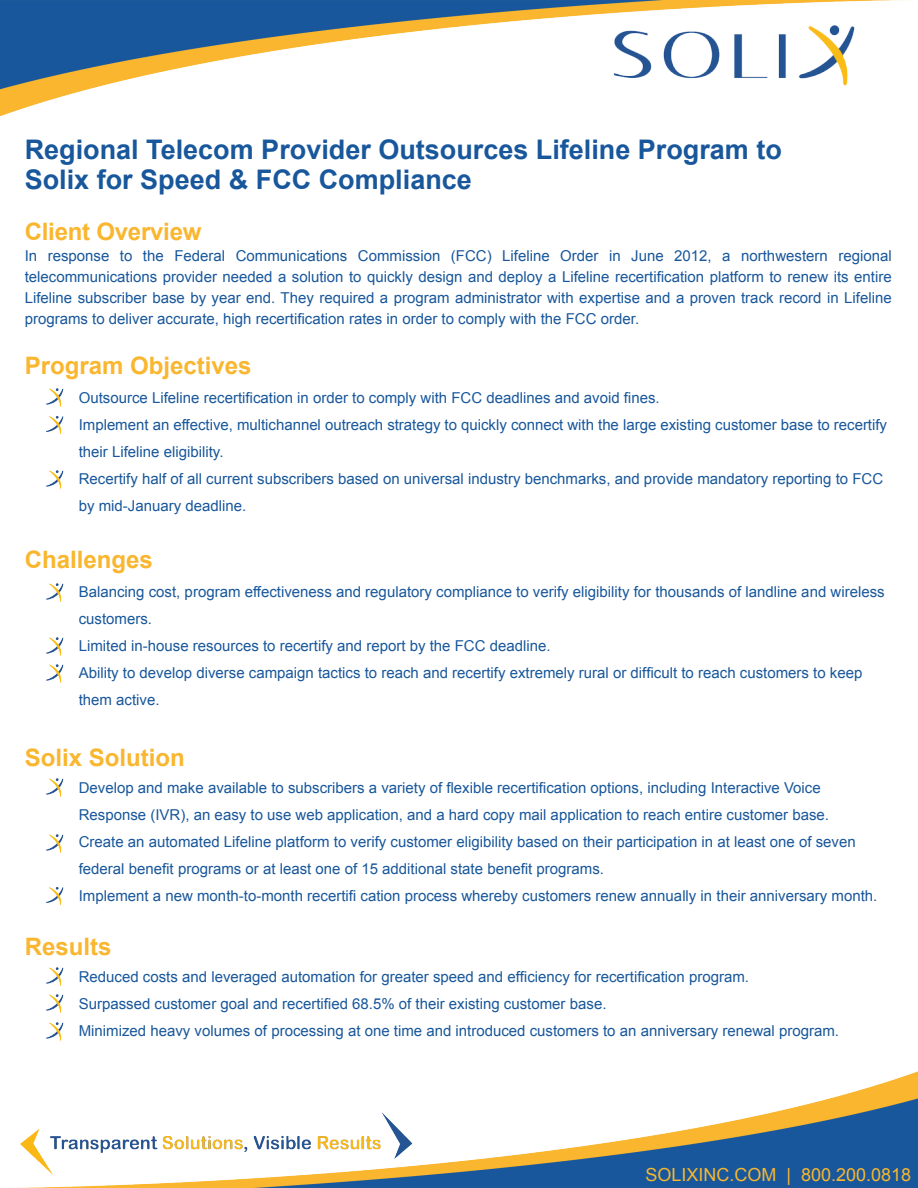
<style>
.page{position:relative;width:918px;height:1188px;background:#fff}
.page>*{position:absolute;margin:0;border:0;box-sizing:border-box;transform-origin:0 0}
.t1{font:700 27px/30px "Arial";color:#18579b}
.t2{font:700 24px "Arial";color:#f9b62e}
.t3{font:18px "Arial";color:#f9b62e}
.t4{font:15px/27px "Arial";color:#18579b}
</style>
<div class="page">
<img style="left:0;top:0;width:917px;height:1188px">
<img style="left:572px;top:7px;width:326px;height:98px">
<svg style="left:740px;top:155px;width:65px;height:65px"></svg>
<img style="left:21px;top:1113px;width:393px;height:61px">
<img style="left:35px;top:378px;width:38px;height:28px">
<img style="left:35px;top:406px;width:38px;height:35px">
<img style="left:35px;top:460px;width:38px;height:36px">
<img style="left:35px;top:573px;width:38px;height:36px">
<img style="left:35px;top:627px;width:38px;height:27px">
<img style="left:35px;top:654px;width:38px;height:36px">
<img style="left:35px;top:768px;width:38px;height:36px">
<img style="left:35px;top:877px;width:38px;height:35px">
<img style="left:35px;top:957px;width:38px;height:27px">
<img style="left:35px;top:824px;width:38px;height:36px">
<img style="left:35px;top:984px;width:38px;height:28px">
<img style="left:35px;top:1012px;width:38px;height:36px">
<h1 class="t1" style="left:25px;top:135px;width:759px">Regional Telecom Provider Outsources Lifeline Program to<br>Solix for Speed &amp; FCC Compliance</h1>
<h2 class="t2" style="left:25px;top:216px;width:178px">Client Overview</h2>
<p class="t4" style="left:25px;top:246px;width:868px;line-height:21px;text-align:justify">In response to the Federal Communications Commission (FCC) Lifeline Order in June 2012, a northwestern regional telecommunications provider needed a solution to quickly design and deploy a Lifeline recertification platform to renew its entire Lifeline subscriber base by year end. They required a program administrator with expertise and a proven track record in Lifeline programs to deliver accurate, high recertification rates in order to comply with the FCC order.</p>
<h2 class="t2" style="left:25px;top:349px;width:228px">Program Objectives</h2>
<p class="t4" style="left:79px;top:384px;width:810px">Outsource Lifeline recertification in order to comply with FCC deadlines and avoid fines.<br>Implement an effective, multichannel outreach strategy to quickly connect with the large existing customer base to recertify their Lifeline eligibility.<br>Recertify half of all current subscribers based on universal industry benchmarks, and provide mandatory reporting to FCC by mid-January deadline.</p>
<h2 class="t2" style="left:25px;top:544px;width:130px">Challenges</h2>
<p class="t4" style="left:79px;top:579px;width:807px">Balancing cost, program effectiveness and regulatory compliance to verify eligibility for thousands of landline and wireless customers.<br>Limited in-house resources to recertify and report by the FCC deadline.<br>Ability to develop diverse campaign tactics to reach and recertify extremely rural or difficult to reach customers to keep them active.</p>
<h2 class="t2" style="left:25px;top:742px;width:162px">Solix Solution</h2>
<p class="t4" style="left:79px;top:775px;width:800px">Develop and make available to subscribers a variety of flexible recertification options, including Interactive Voice Response (IVR), an easy to use web application, and a hard copy mail application to reach entire customer base.<br>Create an automated Lifeline platform to verify customer eligibility based on their participation in at least one of seven federal benefit programs or at least one of 15 additional state benefit programs.<br>Implement a new month-to-month recertifi cation process whereby customers renew annually in their anniversary month.</p>
<h2 class="t2" style="left:25px;top:930px;width:88px">Results</h2>
<p class="t4" style="left:79px;top:963px;width:762px">Reduced costs and leveraged automation for greater speed and efficiency for recertification program.<br>Surpassed customer goal and recertified 68.5% of their existing customer base.<br>Minimized heavy volumes of processing at one time and introduced customers to an anniversary renewal program.</p>
<p class="t3" style="left:645px;top:1163px;width:267px">SOLIXINC.COM | 800.200.0818</p>
</div>
